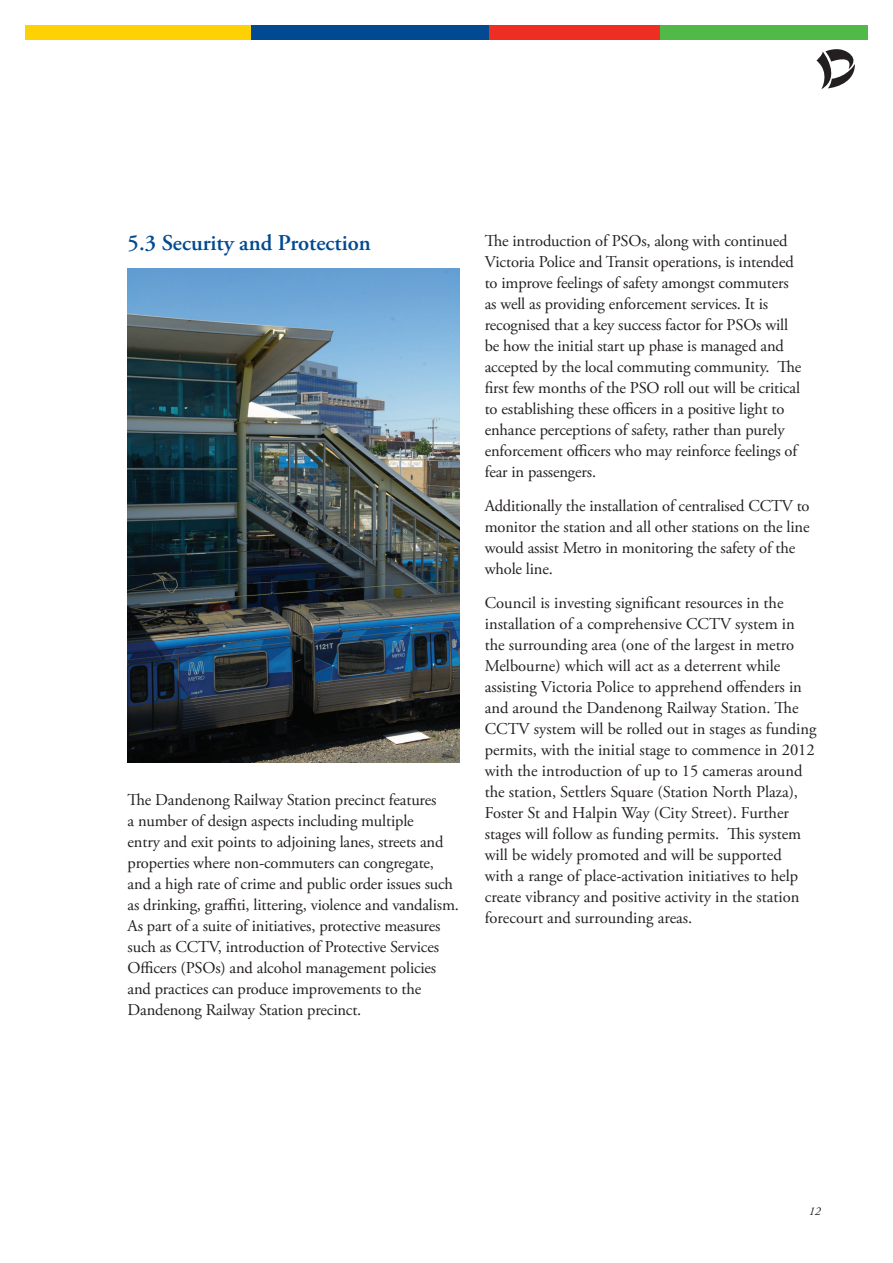
<style>
.page{position:relative;width:893px;height:1263px;background:#fff}
.page>*{position:absolute;margin:0;border:0;box-sizing:border-box;transform-origin:0 0}
.t1{font:600 22.5px "Adobe Garamond Pro";color:#014a91}
.t2{font:16.5px/21px "Adobe Garamond Pro";letter-spacing:-.01em;color:#231f20}
.t3{font:italic 12px "Adobe Garamond Pro";color:#231f20}
</style>
<div class="page">
<svg style="left:816px;top:49px;width:39px;height:40px"></svg>
<div style="left:659px;top:26px;width:208px;height:14px;background:#51b948"></div>
<div style="left:26px;top:26px;width:226px;height:14px;background:#fed105"></div>
<div style="left:252px;top:26px;width:237px;height:14px;background:#014a91"></div>
<div style="left:489px;top:26px;width:170px;height:14px;background:#ee2e22"></div>
<img style="left:128px;top:269px;width:331px;height:493px">
<h1 class="t1" style="left:128px;top:230px;width:245px">5.3 Security and Protection</h1>
<p class="t2" style="left:128px;top:790px;width:333px">The Dandenong Railway Station precinct features<br>a number of design aspects including multiple<br>entry and exit points to adjoining lanes, streets and properties where non-commuters can congregate, and a high rate of crime and public order issues such as drinking, graffiti, littering, violence and vandalism.<br>As part of a suite of initiatives, protective measures such as CCTV, introduction of Protective Services Officers (PSOs) and alcohol management policies and practices can produce improvements to the Dandenong Railway Station precinct.</p>
<p class="t2" style="left:485px;top:231px;width:318px">The introduction of PSOs, along with continued Victoria Police and Transit operations, is intended to improve feelings of safety amongst commuters as well as providing enforcement services. It is recognised that a key success factor for PSOs will be how the initial start up phase is managed and accepted by the local commuting community. The first few months of the PSO roll out will be critical to establishing these officers in a positive light to enhance perceptions of safety, rather than purely enforcement officers who may reinforce feelings of fear in passengers.</p>
<p class="t2" style="left:485px;top:496px;width:326px">Additionally the installation of centralised CCTV to monitor the station and all other stations on the line would assist Metro in monitoring the safety of the whole line.</p>
<p class="t2" style="left:485px;top:592px;width:333px">Council is investing significant resources in the installation of a comprehensive CCTV system in the surrounding area (one of the largest in metro Melbourne) which will act as a deterrent while assisting Victoria Police to apprehend offenders in and around the Dandenong Railway Station. The CCTV system will be rolled out in stages as funding permits, with the initial stage to commence in 2012 with the introduction of up to 15 cameras around the station, Settlers Square (Station North Plaza), Foster St and Halpin Way (City Street). Further stages will follow as funding permits. This system will be widely promoted and will be supported<br>with a range of place-activation initiatives to help create vibrancy and positive activity in the station forecourt and surrounding areas.</p>
<p class="t3" style="left:809px;top:1203px;width:13px">12</p>
</div>
